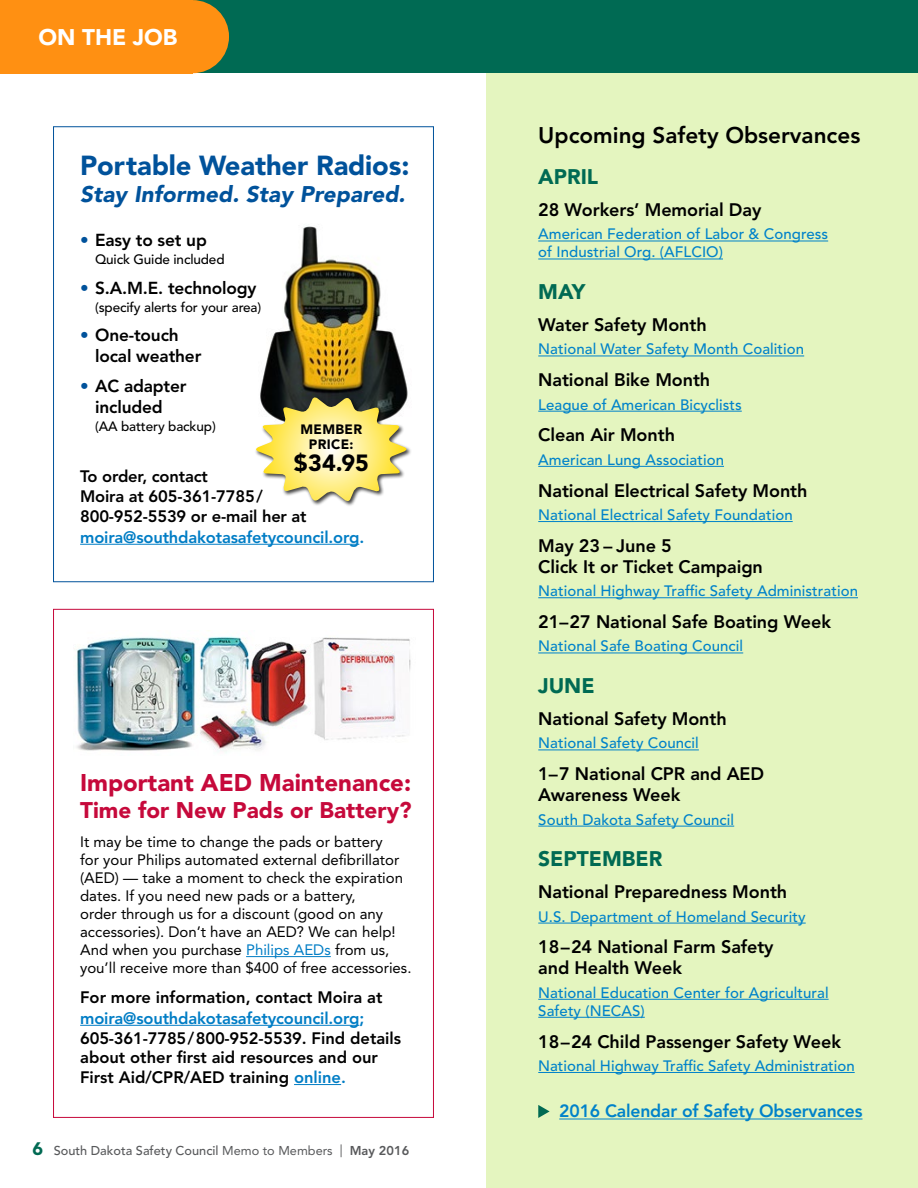
<style>
.page{position:relative;width:918px;height:1188px;background:#fff}
.page>*{position:absolute;margin:0;border:0;box-sizing:border-box;transform-origin:0 0}
.t1{font:900 27.3px "Avenir LT Std";letter-spacing:-.005em;color:#00529b}
.t2{font:900 24px "Avenir LT Std";color:#c6093b}
.t3{font:900 23.25px "Avenir LT Std";color:#000}
.t4{font:italic 900 22.5px "Avenir LT Std";letter-spacing:.005em;color:#00529b}
.t5{font:800 22.5px "Avenir LT Std";color:#000}
.t6{font:900 22.5px "Avenir LT Std";color:#c6093b}
.t7{font:900 22.5px "Avenir LT Std";color:#fff}
.t8{font:900 21px "Avenir LT Std";color:#006a53}
.t9{font:800 18px/21px "Avenir LT Std";letter-spacing:-.005em;color:#000}
.t10{font:800 17.7px "Avenir LT Std";letter-spacing:-.01em;color:#0082ca}
.t11{font:800 17.25px/21px "Avenir LT Std";letter-spacing:-.01em;color:#000}
.t12{font:800 16.5px/19.5px "Avenir LT Std";color:#000}
.t13{font:800 16.5px "Avenir LT Std";letter-spacing:-.01em;color:#007dc5}
.t14{font:500 15px/18px "Avenir LT Std";letter-spacing:.005em;color:#0082ca}
.t15{font:15px/18px "Avenir LT Std";color:#000}
.t16{font:500 13.5px "Avenir LT Std";letter-spacing:-.01em;color:#000}
.t17{font:900 13.5px/15px "Avenir LT Std";letter-spacing:.025em;color:#000;text-align:center}
.t18{font:500 12.75px "Avenir LT Std";color:#58595b}
.s1{color:#00529b}
.s2{color:#007dc5}
.s3{font-weight:900;font-size:18px;color:#006a53}
.s4{font-weight:400}
.s5{font-weight:800}
</style>
<div class="page">
<img style="left:260px;top:226px;width:148px;height:170px">
<div style="left:53px;top:609px;width:381px;height:509px;background:#fff;border:1px solid #c6093b"></div>
<div style="left:255px;top:396px;width:157px;height:111px;background:#000;opacity:.75"></div>
<svg style="left:255px;top:396px;width:155px;height:107px"></svg>
<hr style="left:246px;top:956px;width:85px;height:1px;background:#007dc5">
<hr style="left:80px;top:1025px;width:279px;height:1px;background:#007dc5">
<hr style="left:294px;top:1084px;width:47px;height:1px;background:#007dc5">
<img style="left:76px;top:636px;width:335px;height:117px">
<hr style="left:80px;top:544px;width:279px;height:1px;background:#007dc5">
<div style="left:486px;top:38px;width:432px;height:1150px;background:#e4f5bf"></div>
<hr style="left:538px;top:241px;width:290px;height:1px;background:#0082ca">
<hr style="left:538px;top:259px;width:185px;height:1px;background:#0082ca">
<hr style="left:538px;top:356px;width:266px;height:1px;background:#0082ca">
<hr style="left:538px;top:411px;width:204px;height:1px;background:#0082ca">
<hr style="left:538px;top:466px;width:186px;height:1px;background:#0082ca">
<hr style="left:538px;top:521px;width:255px;height:1px;background:#0082ca">
<hr style="left:538px;top:597px;width:320px;height:1px;background:#0082ca">
<hr style="left:538px;top:653px;width:205px;height:1px;background:#0082ca">
<hr style="left:538px;top:750px;width:161px;height:1px;background:#0082ca">
<hr style="left:538px;top:826px;width:196px;height:1px;background:#0082ca">
<hr style="left:538px;top:923px;width:268px;height:1px;background:#0082ca">
<hr style="left:538px;top:999px;width:291px;height:1px;background:#0082ca">
<hr style="left:538px;top:1017px;width:107px;height:1px;background:#0082ca">
<hr style="left:538px;top:1072px;width:317px;height:1px;background:#0082ca">
<hr style="left:559px;top:1119px;width:304px;height:1px;background:#0082ca">
<svg style="left:538px;top:1105px;width:12px;height:13px"></svg>
<div style="left:0;top:0;width:918px;height:73px;background:#006a53"></div>
<div style="left:0;top:0;width:193px;height:73px;background:#ff9012"></div>
<div style="left:156px;top:0;width:73px;height:73px;background:#ff9012;border-radius:50%"></div>
<h3 class="t7" style="left:38px;top:24px;width:141px">ON THE JOB</h3>
<h1 class="t1" style="left:80px;top:149px;width:331px">Portable Weather Radios:</h1>
<h3 class="t4" style="left:80px;top:181px;width:327px">Stay Informed. Stay Prepared.</h3>
<p class="t11" style="left:80px;top:229px;width:128px"><span class="s1">•</span> Easy to set up</p>
<p class="t16" style="left:95px;top:251px;width:131px">Quick Guide included</p>
<p class="t11" style="left:80px;top:277px;width:178px"><span class="s1">•</span> S.A.M.E. technology</p>
<p class="t16" style="left:95px;top:299px;width:168px">(specify alerts for your area)</p>
<p class="t11" style="left:95px;top:325px;width:108px;text-indent:-15px"><span class="s1">•</span> One-touch local weather</p>
<p class="t11" style="left:80px;top:375px;width:108px;text-align:center"><span class="s1">•</span> AC adapter included</p>
<p class="t16" style="left:95px;top:418px;width:122px">(AA battery backup)</p>
<p class="t17" style="left:300px;top:422px;width:63px">MEMBER<br>PRICE:</p>
<h3 class="t3" style="left:294px;top:449px;width:77px">$34.95</h3>
<p class="t12" style="left:80px;top:466px;width:228px;line-height:20.2px">To order, contact<br>Moira at 605-361-7785/<br>800-952-5539 or e-mail her at</p>
<p class="t13" style="left:80px;top:527px;width:286px">moira@southdakotasafetycouncil.org.</p>
<h2 class="t2" style="left:80px;top:768px;width:333px">Important AED Maintenance:</h2>
<h3 class="t6" style="left:80px;top:797px;width:333px">Time for New Pads or Battery?</h3>
<p class="t15" style="left:80px;top:833px;width:333px">It may be time to change the pads or battery<br>for your Philips automated external defibrillator (AED) — take a moment to check the expiration dates. If you need new pads or a battery,<br>order through us for a discount (good on any accessories). Don’t have an AED? We can help!<br>And when you purchase <span class="s2">Philips AEDs</span> from us, you’ll receive more than $400 of free accessories.</p>
<p class="t12" style="left:80px;top:988px;width:304px">For more information, contact Moira at</p>
<p class="t13" style="left:80px;top:1008px;width:286px">moira@southdakotasafetycouncil.org;</p>
<p class="t12" style="left:80px;top:1028px;width:323px">605-361-7785/800-952-5539. Find details about other first aid resources and our<br>First Aid/CPR/AED training <span class="s2">online.</span></p>
<p class="t18" style="left:32px;top:1143px;width:378px"><span class="s3">6</span> South Dakota Safety Council <span class="s4">Memo to Members |</span> <span class="s5">May 2016</span></p>
<h3 class="t5" style="left:538px;top:121px;width:324px">Upcoming Safety Observances</h3>
<h3 class="t8" style="left:538px;top:164px;width:61px">APRIL</h3>
<p class="t9" style="left:538px;top:199px;width:225px">28 Workers’ Memorial Day</p>
<p class="t14" style="left:538px;top:226px;width:291px">American Federation of Labor &amp; Congress of Industrial Org. (AFLCIO)</p>
<h3 class="t8" style="left:538px;top:279px;width:49px">MAY</h3>
<p class="t9" style="left:538px;top:314px;width:170px">Water Safety Month</p>
<p class="t14" style="left:538px;top:341px;width:267px">National Water Safety Month Coalition</p>
<p class="t9" style="left:538px;top:370px;width:174px">National Bike Month</p>
<p class="t14" style="left:538px;top:396px;width:205px">League of American Bicyclists</p>
<p class="t9" style="left:538px;top:425px;width:138px">Clean Air Month</p>
<p class="t14" style="left:538px;top:451px;width:187px">American Lung Association</p>
<p class="t9" style="left:538px;top:480px;width:271px">National Electrical Safety Month</p>
<p class="t14" style="left:538px;top:506px;width:256px">National Electrical Safety Foundation</p>
<p class="t9" style="left:538px;top:535px;width:226px">May 23 – June 5<br>Click It or Ticket Campaign</p>
<p class="t14" style="left:538px;top:582px;width:321px">National Highway Traffic Safety Administration</p>
<p class="t9" style="left:538px;top:611px;width:294px">21–27 National Safe Boating Week</p>
<p class="t14" style="left:538px;top:638px;width:206px">National Safe Boating Council</p>
<h3 class="t8" style="left:538px;top:673px;width:58px">JUNE</h3>
<p class="t9" style="left:538px;top:708px;width:190px">National Safety Month</p>
<p class="t14" style="left:538px;top:735px;width:162px">National Safety Council</p>
<p class="t9" style="left:538px;top:764px;width:227px">1–7 National CPR and AED<br>Awareness Week</p>
<p class="t14" style="left:538px;top:811px;width:197px">South Dakota Safety Council</p>
<h3 class="t8" style="left:538px;top:846px;width:126px">SEPTEMBER</h3>
<p class="t9" style="left:538px;top:881px;width:250px">National Preparedness Month</p>
<p class="t14" style="left:538px;top:908px;width:269px">U.S. Department of Homeland Security</p>
<p class="t9" style="left:538px;top:937px;width:237px">18–24 National Farm Safety and Health Week</p>
<p class="t14" style="left:538px;top:984px;width:292px">National Education Center for Agricultural<br>Safety (NECAS)</p>
<p class="t9" style="left:538px;top:1031px;width:304px">18–24 Child Passenger Safety Week</p>
<p class="t14" style="left:538px;top:1057px;width:318px">National Highway Traffic Safety Administration</p>
<p class="t10" style="left:559px;top:1101px;width:305px">2016 Calendar of Safety Observances</p>
</div>
